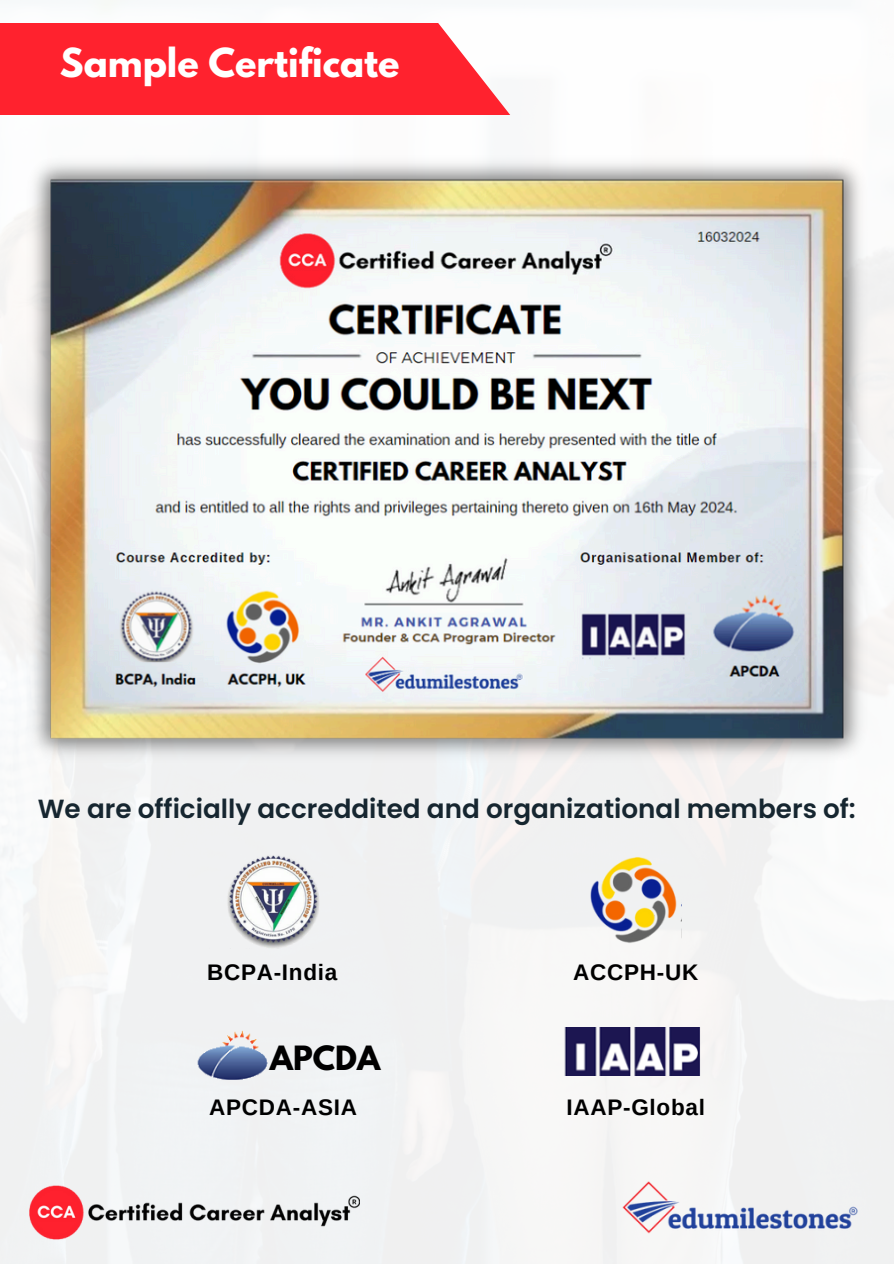
<style>
.page{position:relative;width:894px;height:1264px;background:#fff}
.page>*{position:absolute;margin:0;border:0;box-sizing:border-box;transform-origin:0 0}
.t1{font:700 35.4px "League Spartan";color:#fff}
.t2{font:700 29.55px "League Spartan";color:#000}
.t3{font:600 26.25px "Poppins";color:#162630}
.t4{font:700 22.5px "Arimo";letter-spacing:.035em;color:#000}
</style>
<div class="page">
<img style="left:0;top:114px;width:893px;height:1149px">
<img style="left:618px;top:1181px;width:242px;height:55px">
<svg style="left:0;top:23px;width:510px;height:92px;background:#fe313c"></svg>
<img style="left:590px;top:851px;width:91px;height:97px">
<img style="left:562px;top:1027px;width:147px;height:48px">
<img style="left:187px;top:1027px;width:85px;height:59px">
<img style="left:192px;top:851px;width:160px;height:97px">
<img style="left:26px;top:1182px;width:334px;height:61px">
<img style="left:7px;top:149px;width:879px;height:619px">
<h4 class="t1" style="left:60px;top:45px;width:341px">Sample Certificate</h4>
<p class="t3" style="left:38px;top:790px;width:819px">We are officially accreddited and organizational members of:</p>
<p class="t4" style="left:207px;top:959px;width:132px">BCPA-India</p>
<p class="t4" style="left:573px;top:959px;width:127px">ACCPH-UK</p>
<p class="t2" style="left:270px;top:1043px;width:112px">APCDA</p>
<h2 class="t4" style="left:209px;top:1094px;width:149px">APCDA-ASIA</h2>
<h4 class="t4" style="left:566px;top:1094px;width:140px">IAAP-Global</h4>
</div>
